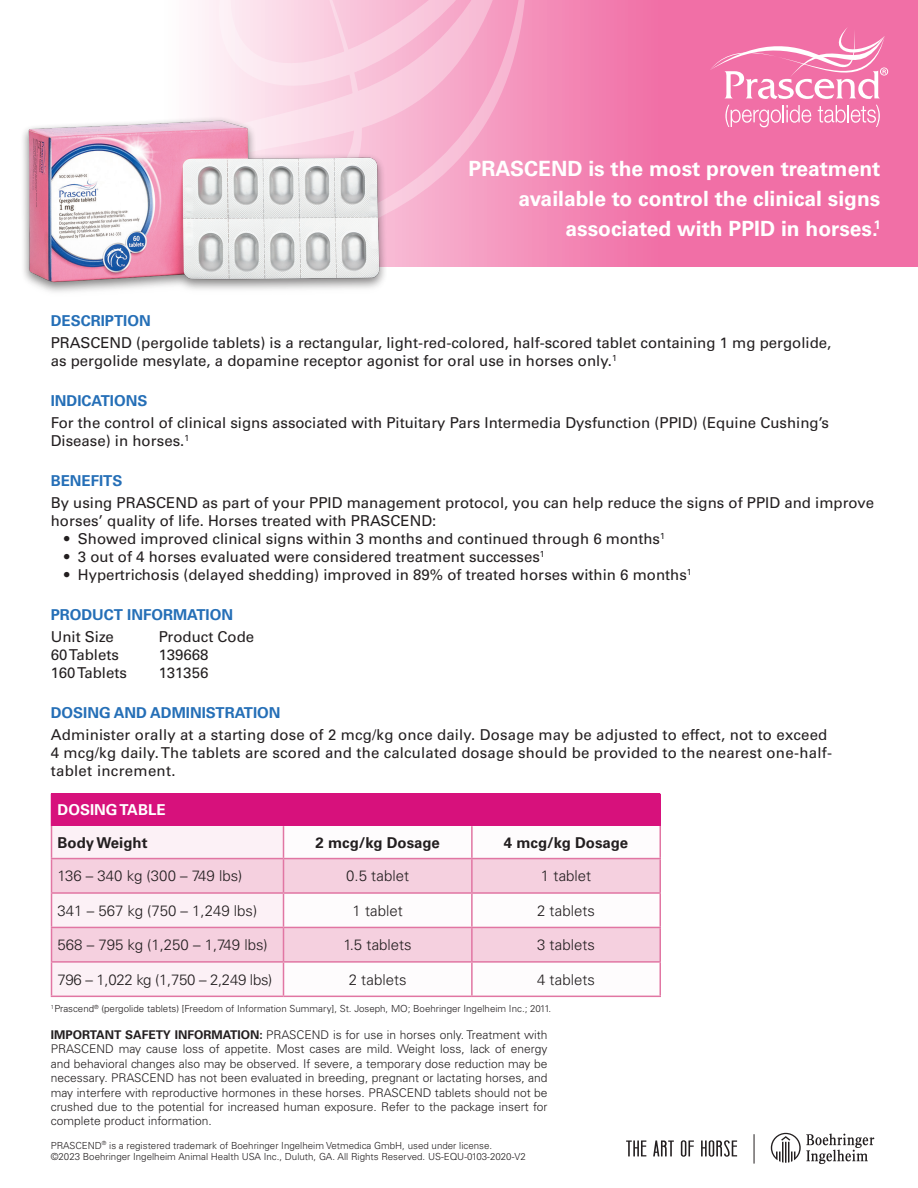
<style>
.page{position:relative;width:918px;height:1188px;background:#fff}
.page>*{position:absolute;margin:0;border:0;box-sizing:border-box;transform-origin:0 0}
.t1{font:700 21px/30px "Univers LT Std";color:#fff;text-align:right}
.t2{font:15px/18px "Univers LT Std";color:#231f20}
.t3{font:300 15px "Univers LT Std";color:#231f20}
.t4{font:700 15px "Univers LT Std";color:#256fb7}
.t5{font:700 15px "Univers LT Std";color:#231f20}
.t6{font:300 15px "Univers LT Std";letter-spacing:-.02em;color:#231f20}
.t7{font:700 15px "Univers LT Std";color:#fff}
.t8{font:300 12px/14.4px "Univers LT Std";color:#231f20;text-align:justify}
.t9{font:300 9.75px/11.7px "Univers LT Std";color:#231f20}
.s1{font-weight:700}
</style>
<div class="page">
<svg style="left:564px;top:0;width:354px;height:267px;background:#f173a8"></svg>
<svg style="left:198px;top:0;width:366px;height:267px;background:#f6b1ce"></svg>
<img style="left:23px;top:74px;width:387px;height:218px">
<div style="left:52px;top:794px;width:608px;height:32px;background:#d7117c"></div>
<div style="left:52px;top:826px;width:231px;height:170px;background:#fcf1f6"></div>
<svg style="left:284px;top:826px;width:376px;height:170px"></svg>
<svg style="left:52px;top:859px;width:608px;height:102px;fill:#f5d0df"></svg>
<hr style="left:51px;top:826px;width:1px;height:32px;background:#e176a3">
<hr style="left:283px;top:826px;width:1px;height:32px;background:#e176a3">
<hr style="left:471px;top:826px;width:2px;height:32px;background:#e176a3">
<hr style="left:660px;top:826px;width:1px;height:32px;background:#e176a3">
<hr style="left:51px;top:858px;width:233px;height:1px;background:#e176a3">
<hr style="left:51px;top:859px;width:1px;height:33px;background:#e176a3">
<hr style="left:284px;top:858px;width:188px;height:1px;background:#e176a3">
<hr style="left:283px;top:859px;width:1px;height:33px;background:#e176a3">
<hr style="left:472px;top:858px;width:189px;height:1px;background:#e176a3">
<hr style="left:471px;top:859px;width:2px;height:33px;background:#e176a3">
<hr style="left:660px;top:859px;width:1px;height:33px;background:#e176a3">
<hr style="left:51px;top:892px;width:233px;height:2px;background:#e176a3">
<hr style="left:51px;top:894px;width:1px;height:33px;background:#e176a3">
<hr style="left:284px;top:892px;width:188px;height:2px;background:#e176a3">
<hr style="left:283px;top:894px;width:1px;height:33px;background:#e176a3">
<hr style="left:472px;top:892px;width:189px;height:2px;background:#e176a3">
<hr style="left:471px;top:894px;width:2px;height:33px;background:#e176a3">
<hr style="left:660px;top:894px;width:1px;height:33px;background:#e176a3">
<hr style="left:51px;top:927px;width:233px;height:1px;background:#e176a3">
<hr style="left:51px;top:928px;width:1px;height:33px;background:#e176a3">
<hr style="left:284px;top:927px;width:188px;height:1px;background:#e176a3">
<hr style="left:283px;top:928px;width:1px;height:33px;background:#e176a3">
<hr style="left:472px;top:927px;width:189px;height:1px;background:#e176a3">
<hr style="left:471px;top:928px;width:2px;height:33px;background:#e176a3">
<hr style="left:660px;top:928px;width:1px;height:33px;background:#e176a3">
<hr style="left:51px;top:961px;width:233px;height:2px;background:#e176a3">
<hr style="left:51px;top:963px;width:1px;height:33px;background:#e176a3">
<hr style="left:284px;top:961px;width:188px;height:2px;background:#e176a3">
<hr style="left:283px;top:963px;width:1px;height:33px;background:#e176a3">
<hr style="left:472px;top:961px;width:189px;height:2px;background:#e176a3">
<hr style="left:471px;top:963px;width:2px;height:33px;background:#e176a3">
<hr style="left:660px;top:963px;width:1px;height:33px;background:#e176a3">
<hr style="left:51px;top:996px;width:233px;height:1px;background:#e176a3">
<hr style="left:284px;top:996px;width:188px;height:1px;background:#e176a3">
<hr style="left:472px;top:996px;width:189px;height:1px;background:#e176a3">
<hr style="left:51px;top:794px;width:1px;height:32px;background:#d7117c">
<hr style="left:660px;top:794px;width:1px;height:32px;background:#d7117c">
<hr style="left:754px;top:1134px;width:1px;height:30px;background:#231f20">
<svg style="left:771px;top:1133px;width:103px;height:31px"></svg>
<svg style="left:626px;top:1140px;width:20px;height:16px"></svg>
<svg style="left:653px;top:1140px;width:21px;height:16px"></svg>
<svg style="left:681px;top:1140px;width:13px;height:17px"></svg>
<svg style="left:701px;top:1140px;width:36px;height:17px"></svg>
<svg style="left:710px;top:27px;width:178px;height:101px;background:#f388b5"></svg>
<h1 class="t1" style="left:469px;top:154px;width:413px">PRASCEND is the most proven treatment available to control the clinical signs associated with PPID in horses.<sup>1</sup></h1>
<p class="t4" style="left:51px;top:312px;width:102px">DESCRIPTION</p>
<p class="t2" style="left:51px;top:333px;width:782px">PRASCEND (pergolide tablets) is a rectangular, light-red-colored, half-scored tablet containing 1 mg pergolide, as pergolide mesylate, a dopamine receptor agonist for oral use in horses only.<sup>1</sup></p>
<p class="t4" style="left:51px;top:392px;width:98px">INDICATIONS</p>
<p class="t2" style="left:51px;top:413px;width:780px">For the control of clinical signs associated with Pituitary Pars Intermedia Dysfunction (PPID) (Equine Cushing’s<br>Disease) in horses.<sup>1</sup></p>
<p class="t4" style="left:51px;top:472px;width:73px">BENEFITS</p>
<p class="t2" style="left:51px;top:493px;width:825px">By using PRASCEND as part of your PPID management protocol, you can help reduce the signs of PPID and improve horses’ quality of life. Horses treated with PRASCEND:</p>
<p class="t2" style="left:64px;top:529px;width:602px">• Showed improved clinical signs within 3 months and continued through 6 months<sup>1</sup></p>
<p class="t2" style="left:64px;top:547px;width:482px">• 3 out of 4 horses evaluated were considered treatment successes<sup>1</sup></p>
<p class="t2" style="left:64px;top:565px;width:629px">• Hypertrichosis (delayed shedding) improved in 89% of treated horses within 6 months<sup>1</sup></p>
<p class="t4" style="left:51px;top:606px;width:184px">PRODUCT INFORMATION</p>
<p class="t2" style="left:51px;top:627px;width:65px">Unit Size</p>
<p class="t2" style="left:159px;top:627px;width:97px">Product Code</p>
<p class="t2" style="left:51px;top:645px;width:70px">60 Tablets</p>
<p class="t2" style="left:159px;top:645px;width:51px">139668</p>
<p class="t2" style="left:51px;top:663px;width:78px">160 Tablets</p>
<p class="t2" style="left:159px;top:663px;width:51px">131356</p>
<p class="t4" style="left:51px;top:704px;width:231px">DOSING AND ADMINISTRATION</p>
<p class="t2" style="left:51px;top:725px;width:783px">Administer orally at a starting dose of 2 mcg/kg once daily. Dosage may be adjusted to effect, not to exceed<br>4 mcg/kg daily. The tablets are scored and the calculated dosage should be provided to the nearest one-half&shy;tablet increment.</p>
<p class="t7" style="left:58px;top:801px;width:110px">DOSING TABLE</p>
<p class="t5" style="left:58px;top:834px;width:92px">Body Weight</p>
<p class="t5" style="left:316px;top:834px;width:126px">2 mcg/kg Dosage</p>
<p class="t5" style="left:504px;top:834px;width:126px">4 mcg/kg Dosage</p>
<p class="t3" style="left:58px;top:867px;width:186px">136 – 340 kg (300 – 749 lbs)</p>
<p class="t3" style="left:346px;top:867px;width:64px">0.5 tablet</p>
<p class="t3" style="left:541px;top:867px;width:52px">1 tablet</p>
<p class="t3" style="left:57px;top:901px;width:201px">341 – 567 kg (750 – 1,249 lbs)</p>
<p class="t3" style="left:353px;top:901px;width:52px">1 tablet</p>
<p class="t3" style="left:537px;top:901px;width:59px">2 tablets</p>
<p class="t3" style="left:57px;top:936px;width:212px">568 – 795 kg (1,250 – 1,749 lbs)</p>
<p class="t3" style="left:344px;top:936px;width:70px">1.5 tablets</p>
<p class="t3" style="left:537px;top:936px;width:59px">3 tablets</p>
<p class="t6" style="left:57px;top:970px;width:216px">796 – 1,022 kg (1,750 – 2,249 lbs)</p>
<p class="t3" style="left:349px;top:970px;width:59px">2 tablets</p>
<p class="t3" style="left:537px;top:970px;width:59px">4 tablets</p>
<p class="t9" style="left:51px;top:1003px;width:502px"><sup>1</sup> Prascend<sup>®</sup> (pergolide tablets) [Freedom of Information Summary], St. Joseph, MO; Boehringer Ingelheim Inc.; 2011.</p>
<p class="t8" style="left:51px;top:1028px;width:498px"><span class="s1">IMPORTANT SAFETY INFORMATION:</span> PRASCEND is for use in horses only. Treatment with PRASCEND may cause loss of appetite. Most cases are mild. Weight loss, lack of energy and behavioral changes also may be observed. If severe, a temporary dose reduction may be necessary. PRASCEND has not been evaluated in breeding, pregnant or lactating horses, and may interfere with reproductive hormones in these horses. PRASCEND tablets should not be crushed due to the potential for increased human exposure. Refer to the package insert for complete product information.</p>
<p class="t9" style="left:51px;top:1139px;width:477px">PRASCEND<sup>®</sup> is a registered trademark of Boehringer Ingelheim Vetmedica GmbH, used under license.<br>©2023 Boehringer Ingelheim Animal Health USA Inc., Duluth, GA. All Rights Reserved. US-EQU-0103-2020-V2</p>
</div>
